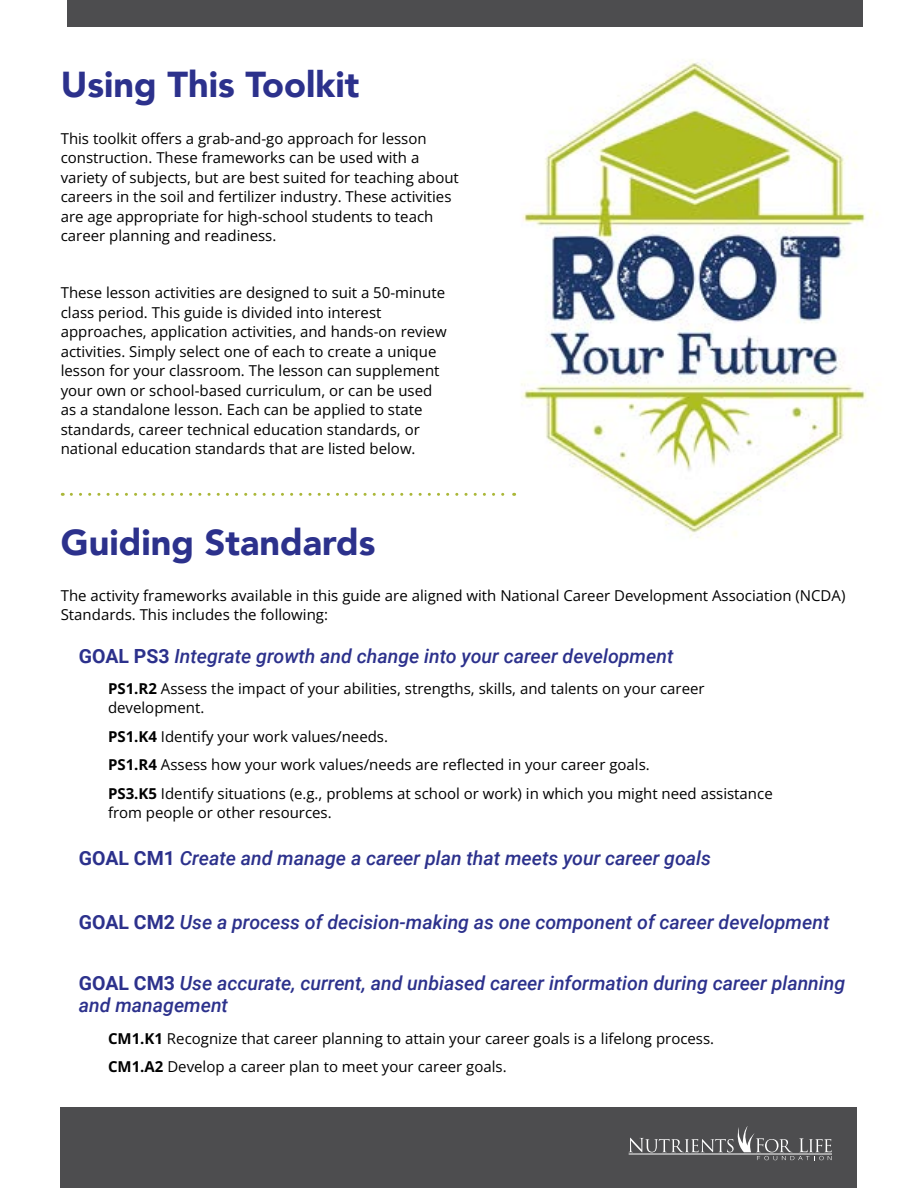
<style>
.page{position:relative;width:918px;height:1188px;background:#fff}
.page>*{position:absolute;margin:0;border:0;box-sizing:border-box;transform-origin:0 0}
.t1{font:900 36px "Avenir";color:#2c318c}
.t2{font:italic 500 19.5px/22.5px "Roboto";color:#2c318c}
.t3{font:15px/19.5px "Open Sans";color:#000}
.s1{font-weight:700;font-style:normal}
.s2{font-weight:700}
</style>
<div class="page">
<img style="left:502px;top:59px;width:376px;height:480px">
<div style="left:67px;top:0;width:796px;height:27px;background:#4d4d4f"></div>
<svg style="left:71px;top:493px;width:444px;height:3px"></svg>
<div style="left:61px;top:1107px;width:796px;height:81px;background:#4d4d4f"></div>
<svg style="left:629px;top:1126px;width:203px;height:34px"></svg>
<hr style="left:629px;top:1154px;width:203px;height:1px;background:#fff">
<h1 class="t1" style="left:61px;top:53px;width:300px">Using This Toolkit</h1>
<p class="t3" style="left:61px;top:128px;width:400px">This toolkit offers a grab-and-go approach for lesson construction. These frameworks can be used with a variety of subjects, but are best suited for teaching about careers in the soil and fertilizer industry. These activities are age appropriate for high-school students to teach career planning and readiness.</p>
<p class="t3" style="left:61px;top:283px;width:387px">These lesson activities are designed to suit a 50-minute class period. This guide is divided into interest approaches, application activities, and hands-on review activities. Simply select one of each to create a unique lesson for your classroom. The lesson can supplement your own or school-based curriculum, or can be used as a standalone lesson. Each can be applied to state standards, career technical education standards, or national education standards that are listed below.</p>
<h1 class="t1" style="left:61px;top:512px;width:316px">Guiding Standards</h1>
<p class="t3" style="left:61px;top:585px;width:786px">The activity frameworks available in this guide are aligned with National Career Development Association (NCDA)<br>Standards. This includes the following:</p>
<h2 class="t2" style="left:79px;top:644px;width:596px"><span class="s1">GOAL PS3</span> Integrate growth and change into your career development</h2>
<p class="t3" style="left:108px;top:678px;width:598px"><span class="s2">PS1.R2</span> Assess the impact of your abilities, strengths, skills, and talents on your career development.</p>
<p class="t3" style="left:108px;top:722px;width:666px;line-height:28.3px"><span class="s2">PS1.K4</span> Identify your work values/needs.<br><span class="s2">PS1.R4</span> Assess how your work values/needs are reflected in your career goals.<br><span class="s2">PS3.K5</span> Identify situations (e.g., problems at school or work) in which you might need assistance</p>
<p class="t3" style="left:108px;top:802px;width:225px">from people or other resources.</p>
<h2 class="t2" style="left:79px;top:846px;width:634px"><span class="s1">GOAL CM1</span> Create and manage a career plan that meets your career goals</h2>
<h2 class="t2" style="left:79px;top:910px;width:752px"><span class="s1">GOAL CM2</span> Use a process of decision-making as one component of career development</h2>
<h2 class="t2" style="left:79px;top:971px;width:768px"><span class="s1">GOAL CM3</span> Use accurate, current, and unbiased career information during career planning and management</h2>
<p class="t3" style="left:108px;top:1024px;width:608px;line-height:28.3px"><span class="s2">CM1.K1</span> Recognize that career planning to attain your career goals is a lifelong process.<br><span class="s2">CM1.A2</span> Develop a career plan to meet your career goals.</p>
</div>
